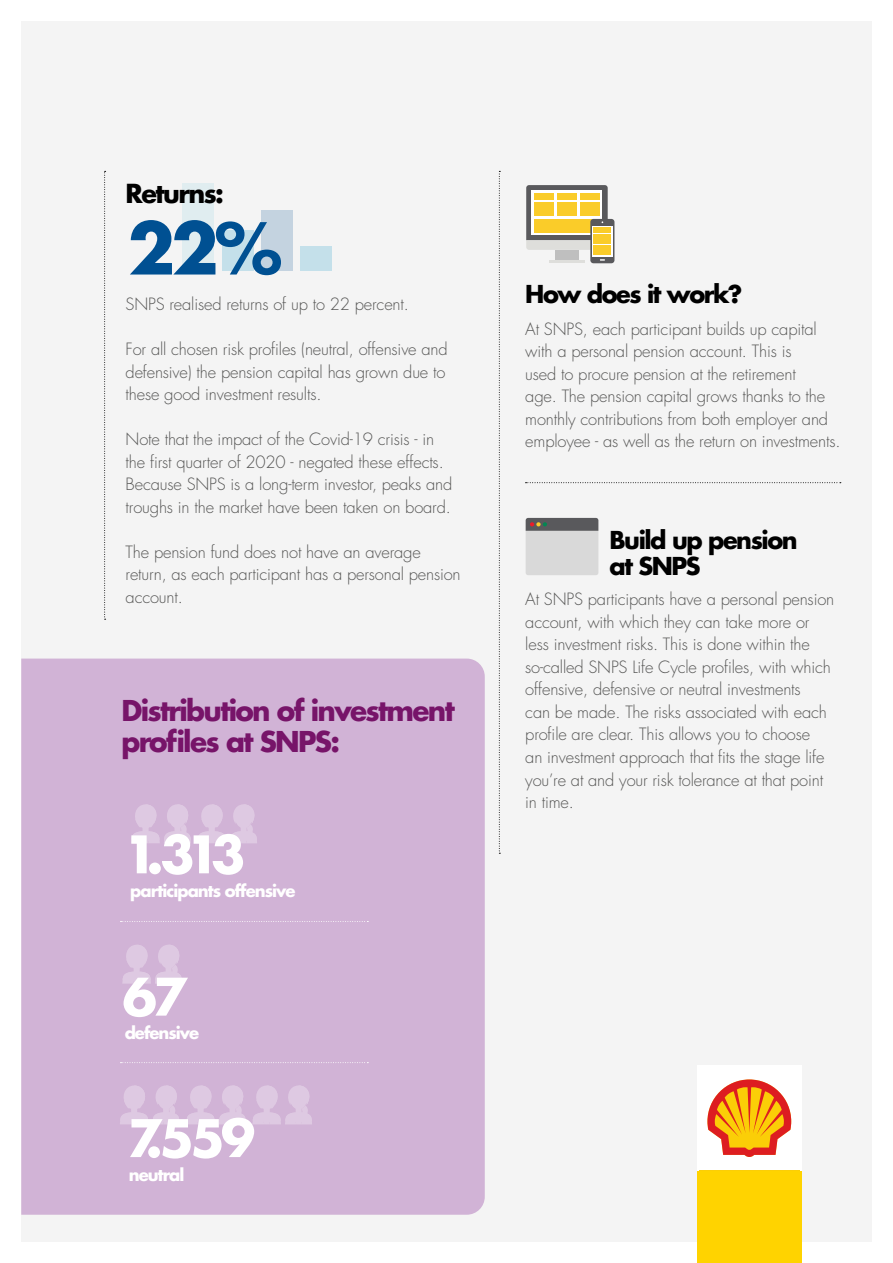
<style>
.page{position:relative;width:893px;height:1263px;background:#fff}
.page>*{position:absolute;margin:0;border:0;box-sizing:border-box;transform-origin:0 0}
.t1{font:700 69.45px "Futura Std";color:#005092}
.t2{font:700 50.4px "Futura Std";letter-spacing:-.085em;color:#fff}
.t3{font:700 27.9px/31px "Futura Std";letter-spacing:-.06em;color:#771469}
.t4{font:700 25.5px "Futura Std";letter-spacing:-.06em;color:#000}
.t5{font:700 24px/26.7px "Futura Std";letter-spacing:-.06em;color:#000}
.t6{font:300 16.5px/22.5px "Futura Std";letter-spacing:-.01em;color:#575756}
.t7{font:700 16.5px "Futura Std";letter-spacing:-.06em;color:#fff}
</style>
<div class="page">
<div style="left:21px;top:21px;width:850px;height:1221px;background:#f4f4f4"></div>
<div style="left:21px;top:659px;width:464px;height:556px;background:#d1b3d6"></div>
<div style="left:555px;top:250px;width:24px;height:10px;background:#bfbfbf"></div>
<hr style="left:549px;top:260px;width:36px;height:3px;background:#dededb">
<div style="left:590px;top:219px;width:24px;height:44px;background:#59595c;border-radius:3px"></div>
<div style="left:592px;top:226px;width:21px;height:31px;background:#fff"></div>
<svg style="left:526px;top:185px;width:82px;height:65px"></svg>
<div style="left:594px;top:227px;width:17px;height:5px;background:#facc29"></div>
<div style="left:594px;top:234px;width:17px;height:10px;background:#facc29"></div>
<div style="left:594px;top:245px;width:17px;height:10px;background:#facc29"></div>
<svg style="left:122px;top:944px;width:61px;height:40px;background:#d8c0dd"></svg>
<svg style="left:131px;top:804px;width:127px;height:39px;background:#d8bfdd"></svg>
<svg style="left:120px;top:1085px;width:60px;height:39px;background:#d9c0dd"></svg>
<svg style="left:186px;top:1085px;width:127px;height:39px;background:#d8bfdd"></svg>
<svg style="left:499px;top:171px;width:1px;height:683px"></svg>
<svg style="left:525px;top:482px;width:316px;height:1px"></svg>
<svg style="left:104px;top:171px;width:2px;height:449px"></svg>
<svg style="left:120px;top:921px;width:248px;height:1px"></svg>
<svg style="left:120px;top:1062px;width:248px;height:1px"></svg>
<div style="left:300px;top:246px;width:32px;height:24px;background:#c4e0ea"></div>
<div style="left:261px;top:210px;width:32px;height:60px;background:#c4d3e0"></div>
<div style="left:222px;top:230px;width:31px;height:40px;background:#c4e0ea"></div>
<div style="left:183px;top:183px;width:31px;height:87px;background:#e0edf0"></div>
<div style="left:696px;top:1171px;width:105px;height:92px;background:#ffd300"></div>
<div style="left:696px;top:1065px;width:105px;height:106px;background:#fff"></div>
<div style="left:698px;top:1066px;width:104px;height:104px;background:#fff"></div>
<svg style="left:707px;top:1079px;width:85px;height:78px"></svg>
<svg style="left:526px;top:518px;width:72px;height:57px;background:#bdbcbc"></svg>
<h3 class="t4" style="left:126px;top:176px;width:100px">Returns:</h3>
<h1 class="t1" style="left:128px;top:202px;width:156px">22%</h1>
<p class="t6" style="left:126px;top:293px;width:285px">SNPS realised returns of up to 22 percent.</p>
<p class="t6" style="left:126px;top:338px;width:324px">For all chosen risk profiles (neutral, offensive and defensive) the pension capital has grown due to these good investment results.</p>
<p class="t6" style="left:126px;top:428px;width:328px">Note that the impact of the Covid-19 crisis - in the first quarter of 2020 - negated these effects.<br>Because SNPS is a long-term investor, peaks and troughs in the market have been taken on board.</p>
<p class="t6" style="left:126px;top:541px;width:337px">The pension fund does not have an average return, as each participant has a personal pension account.</p>
<h3 class="t3" style="left:121px;top:694px;width:335px">Distribution of investment profiles at SNPS:</h3>
<h2 class="t2" style="left:123px;top:821px;width:124px">1.313</h2>
<p class="t7" style="left:130px;top:880px;width:167px">participants offensive</p>
<h2 class="t2" style="left:122px;top:963px;width:67px">67</h2>
<p class="t7" style="left:125px;top:1022px;width:76px">defensive</p>
<h2 class="t2" style="left:128px;top:1105px;width:129px">7.559</h2>
<p class="t7" style="left:129px;top:1163px;width:57px">neutral</p>
<h3 class="t5" style="left:525px;top:281px;width:219px">How does it work?</h3>
<p class="t6" style="left:525px;top:318px;width:317px">At SNPS, each participant builds up capital with a personal pension account. This is<br>used to procure pension at the retirement<br>age. The pension capital grows thanks to the monthly contributions from both employer and employee - as well as the return on investments.</p>
<h3 class="t5" style="left:609px;top:526px;width:190px">Build up pension at SNPS</h3>
<p class="t6" style="left:525px;top:589px;width:310px">At SNPS participants have a personal pension account, with which they can take more or less investment risks. This is done within the so-called SNPS Life Cycle profiles, with which offensive, defensive or neutral investments<br>can be made. The risks associated with each profile are clear. This allows you to choose<br>an investment approach that fits the stage life you’re at and your risk tolerance at that point in time.</p>
</div>
